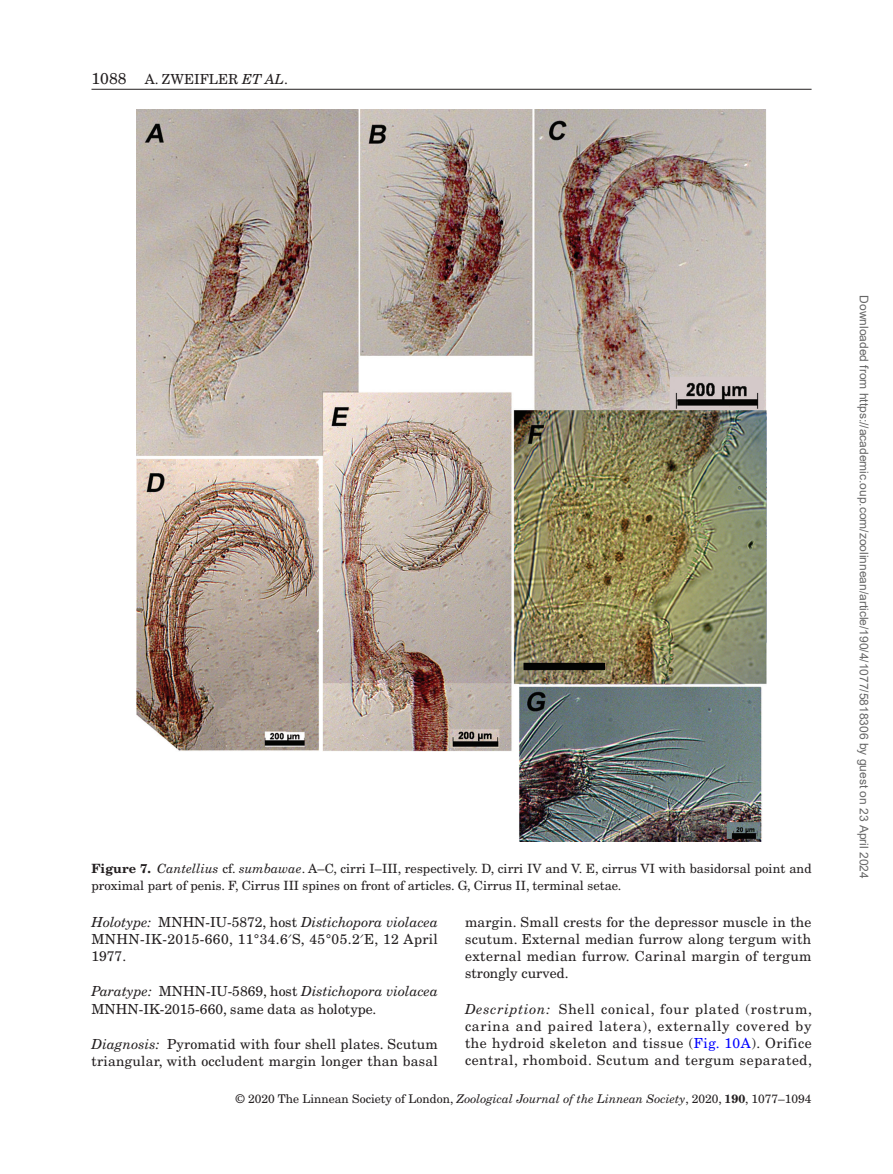
<style>
.page{position:relative;width:893px;height:1174px;background:#fff}
.page>*{position:absolute;margin:0;border:0;box-sizing:border-box;transform-origin:0 0}
.t1{font:13.8px/17.2px "New Century Schlbk";letter-spacing:.015em;color:#231f20;text-align:justify}
.t2{font:12.75px/16.5px "New Century Schlbk";color:#231f20}
.t3{font:12px "Arial";color:#666}
.t4{font:12px "New Century Schlbk";color:#231f20}
.s1{font-size:15.75px}
.s2{font-style:italic}
.s3{font-weight:700}
.s4{font-family:"Gandhari Unicode"}
.s5{color:#00f}
</style>
<div class="page">
<hr style="left:92px;top:89px;width:720px;height:1px;background:#231f20">
<img style="left:136px;top:110px;width:630px;height:731px">
<p class="t1" style="left:92px;top:70px;width:198px"><span class="s1">1088</span> A. ZWEIFLER <span class="s2">ET AL</span>.</p>
<p class="t2" style="left:92px;top:860px;width:722px"><span class="s3">Figure 7.</span> <span class="s2">Cantellius</span> cf. <span class="s2">sumbawae</span>. A–C, cirri I–III, respectively. D, cirri IV and V. E, cirrus VI with basidorsal point and proximal part of penis. F, Cirrus III spines on front of articles. G, Cirrus II, terminal setae.</p>
<p class="t1" style="left:92px;top:913px;width:348px"><span class="s2">Holotype:</span> MNHN-IU-5872, host <span class="s2">Distichopora violacea </span>MNHN-IK-2015-660, 11°34.6<span class="s4">′</span>S, 45°05.2<span class="s4">′</span>E, 12 April 1977.</p>
<p class="t1" style="left:92px;top:982px;width:348px"><span class="s2">Paratype:</span> MNHN-IU-5869, host <span class="s2">Distichopora violacea<br></span>MNHN-IK-2015-660, same data as holotype.</p>
<p class="t1" style="left:92px;top:1035px;width:348px"><span class="s2">Diagnosis:</span> Pyromatid with four shell plates. Scutum triangular, with occludent margin longer than basal</p>
<p class="t1" style="left:465px;top:913px;width:348px">margin. Small crests for the depressor muscle in the scutum. External median furrow along tergum with external median furrow. Carinal margin of tergum strongly curved.</p>
<p class="t1" style="left:465px;top:1000px;width:349px"><span class="s2">Description:</span> Shell conical, four plated (rostrum, carina and paired latera), externally covered by the hydroid skeleton and tissue (<span class="s5">Fig. 10A</span>). Orifice central, rhomboid. Scutum and tergum separated,</p>
<p class="t4" style="left:236px;top:1091px;width:577px">© 2020 The Linnean Society of London, <span class="s2">Zoological Journal of the Linnean Society</span>, 2020, <span class="s3">190</span>, 1077–1094</p>
<p class="t3" style="left:868px;top:295px;width:585px;rotate:90deg">Downloaded from https://academic.oup.com/zoolinnean/article/190/4/1077/5818306 by guest on 23 April 2024</p>
</div>
